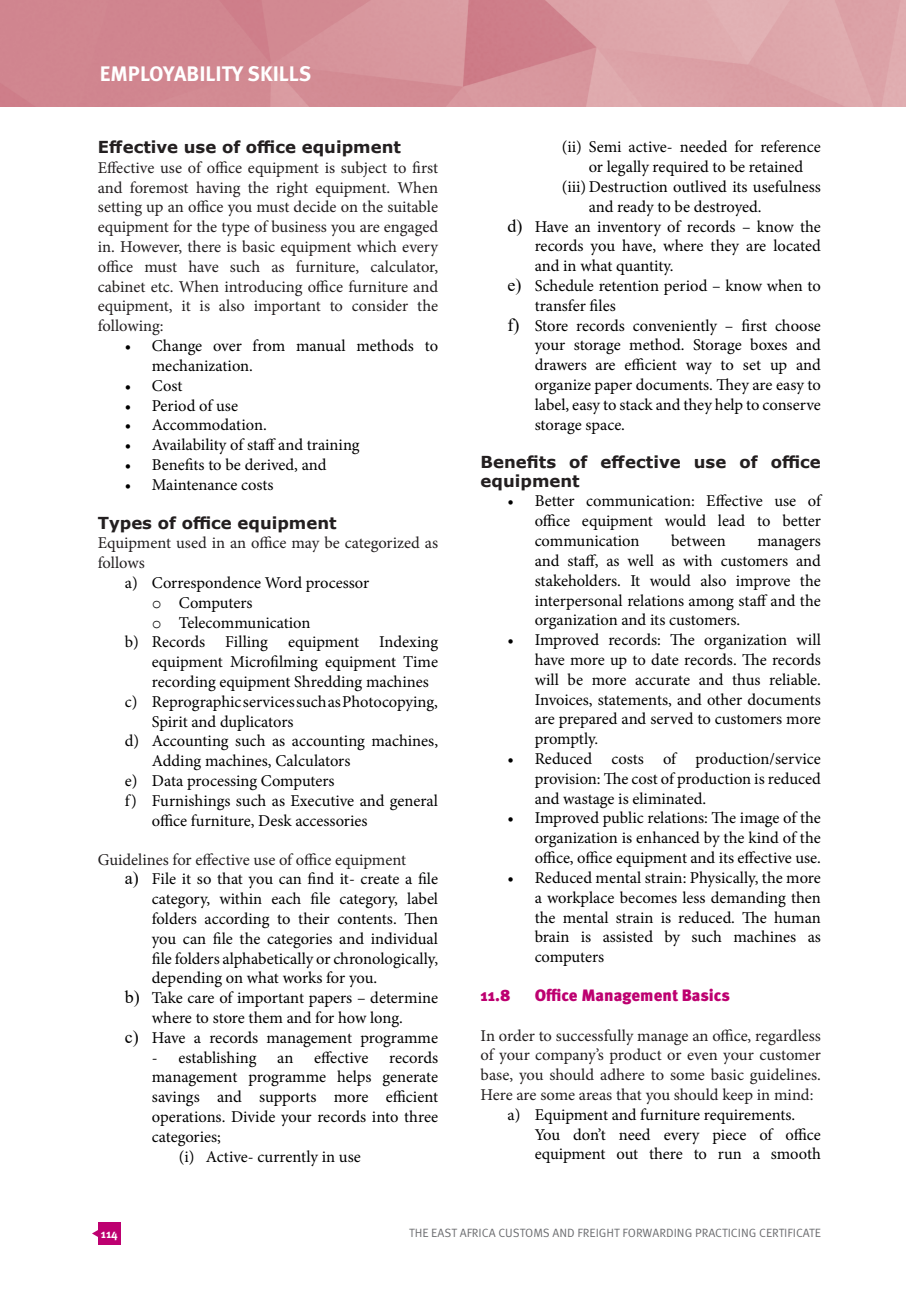
<style>
.page{position:relative;width:906px;height:1289px;background:#fff}
.page>*{position:absolute;margin:0;border:0;box-sizing:border-box;transform-origin:0 0}
.t1{font:700 21px "Meta Pro";color:#fff}
.t2{font:16.5px/19.8px "Minion Pro";letter-spacing:-.005em;color:#000;text-align:justify}
.t3{font:16.5px/19.8px "Minion Pro";letter-spacing:-.005em;color:#231f20;text-align:justify}
.t4{font:700 16.5px/18.9px "Verdana";color:#231f20}
.t5{font:900 16.5px "Meta Pro";letter-spacing:-.005em;color:#bd0070}
.t6{font:12px "Meta Pro";color:#6c6d70}
.t7{font:700 12px "Meta Pro";color:#fff}
.s1{font-family:"Courier New"}
.s2{font-family:"Times New Roman";font-size:18px}
</style>
<div class="page">
<div style="left:98px;top:1221px;width:23px;height:23px;background:#bd0070"></div>
<svg style="left:92px;top:1230px;width:6px;height:7px"></svg>
<p class="t1" style="left:100px;top:60px;width:213px">EMPLOYABILITY SKILLS</p>
<p class="t4" style="left:98px;top:137px;width:305px">Effective use of office equipment</p>
<p class="t3" style="left:98px;top:158px;width:342px">Effective use of office equipment is subject to first and foremost having the right equipment. When setting up an office you must decide on the suitable equipment for the type of business you are engaged in. However, there is basic equipment which every office must have such as furniture, calculator, cabinet etc. When introducing office furniture and equipment, it is also important to consider the following:</p>
<p class="t2" style="left:152px;top:336px;width:288px;text-indent:-27px">• Change over from manual methods to mechanization.</p>
<p class="t2" style="left:125px;top:375px;width:59px">• Cost</p>
<p class="t2" style="left:125px;top:395px;width:115px">• Period of use</p>
<p class="t2" style="left:125px;top:415px;width:143px">• Accommodation.</p>
<p class="t2" style="left:125px;top:435px;width:236px">• Availability of staff and training</p>
<p class="t2" style="left:125px;top:455px;width:203px">• Benefits to be derived, and</p>
<p class="t2" style="left:125px;top:474px;width:150px">• Maintenance costs</p>
<p class="t4" style="left:98px;top:513px;width:240px">Types of office equipment</p>
<p class="t3" style="left:98px;top:533px;width:342px">Equipment used in an office may be categorized as follows</p>
<p class="t2" style="left:125px;top:573px;width:246px">a) Correspondence Word processor</p>
<p class="t2" style="left:152px;top:592px;width:102px"><span class="s1">o</span> Computers</p>
<p class="t2" style="left:152px;top:612px;width:160px"><span class="s1">o</span> Telecommunication</p>
<p class="t2" style="left:152px;top:632px;width:288px;text-indent:-27px">b) Records Filling equipment Indexing equipment Microfilming equipment Time recording equipment Shredding machines</p>
<p class="t2" style="left:152px;top:691px;width:288px;text-indent:-27px">c) Reprographic services such as Photocopying,<br>Spirit and duplicators</p>
<p class="t2" style="left:152px;top:731px;width:288px;text-indent:-27px">d) Accounting such as accounting machines,<br>Adding machines, Calculators</p>
<p class="t2" style="left:125px;top:771px;width:211px">e) Data processing Computers</p>
<p class="t2" style="left:152px;top:790px;width:288px;text-indent:-27px">f) Furnishings such as Executive and general office furniture, Desk accessories</p>
<p class="t3" style="left:98px;top:849px;width:310px">Guidelines for effective use of office equipment</p>
<p class="t2" style="left:152px;top:869px;width:288px;text-indent:-27px"><span class="s2">a)</span> File it so that you can find it- create a file category, within each file category, label folders according to their contents. Then you can file the categories and individual file folders alphabetically or chronologically, depending on what works for you.</p>
<p class="t2" style="left:125px;top:988px;width:315px;text-align:center"><span class="s2">b)</span> Take care of important papers – determine where to store them and for how long.</p>
<p class="t2" style="left:125px;top:1027px;width:315px"><span class="s2">c)</span> Have a records management programme</p>
<p class="t2" style="left:152px;top:1047px;width:106px">- establishing</p>
<p class="t2" style="left:277px;top:1047px;width:18px">an</p>
<p class="t2" style="left:314px;top:1047px;width:56px">effective</p>
<p class="t2" style="left:152px;top:1047px;width:288px;text-indent:237px">records management programme helps generate savings and supports more efficient operations. Divide your records into three categories;</p>
<p class="t2" style="left:179px;top:1146px;width:183px">(i) Active- currently in use</p>
<p class="t2" style="left:561px;top:137px;width:261px;text-align:center">(ii) Semi active- needed for reference or legally required to be retained</p>
<p class="t2" style="left:588px;top:177px;width:234px;text-indent:-27px">(iii)Destruction outlived its usefulness and ready to be destroyed.</p>
<p class="t2" style="left:534px;top:216px;width:288px;text-indent:-27px"><span class="s2">d)</span> Have an inventory of records – know the records you have, where they are located and in what quantity.</p>
<p class="t2" style="left:534px;top:276px;width:288px;text-indent:-27px"><span class="s2">e)</span> Schedule retention period – know when to transfer files</p>
<p class="t2" style="left:534px;top:315px;width:288px;text-indent:-27px"><span class="s2">f)</span> Store records conveniently – first choose your storage method. Storage boxes and drawers are efficient way to set up and organize paper documents. They are easy to label, easy to stack and they help to conserve storage space.</p>
<p class="t4" style="left:480px;top:452px;width:342px">Benefits of effective use of office equipment</p>
<p class="t2" style="left:534px;top:491px;width:288px;text-indent:-27px">• Better communication: Effective use of office equipment would lead to better communication</p>
<p class="t2" style="left:671px;top:531px;width:56px">between</p>
<p class="t2" style="left:534px;top:531px;width:288px;text-indent:223px">managers and staff, as well as with customers and stakeholders. It would also improve the interpersonal relations among staff and the organization and its customers.</p>
<p class="t2" style="left:534px;top:630px;width:288px;text-indent:-27px">• Improved records: The organization will have more up to date records. The records will be more accurate and thus reliable.<br>Invoices, statements, and other documents are prepared and served to customers more promptly.</p>
<p class="t2" style="left:534px;top:749px;width:288px;text-indent:-27px">• Reduced costs of production/service provision: The cost of production is reduced and wastage is eliminated.</p>
<p class="t2" style="left:534px;top:808px;width:288px;text-indent:-27px">• Improved public relations: The image of the organization is enhanced by the kind of the office, office equipment and its effective use.</p>
<p class="t2" style="left:534px;top:867px;width:288px;text-indent:-27px">• Reduced mental strain: Physically, the more a workplace becomes less demanding then the mental strain is reduced. The human brain is assisted by such machines as computers</p>
<p class="t5" style="left:480px;top:984px;width:31px">11.8</p>
<p class="t5" style="left:534px;top:984px;width:197px">Office Management Basics</p>
<p class="t3" style="left:480px;top:1025px;width:342px">In order to successfully manage an office, regardless of your company’s product or even your customer base, you should adhere to some basic guidelines.<br>Here are some areas that you should keep in mind:</p>
<p class="t2" style="left:507px;top:1104px;width:289px">a) Equipment and furniture requirements.</p>
<p class="t2" style="left:534px;top:1124px;width:288px">You don’t need every piece of office equipment out there to run a smooth</p>
<p class="t7" style="left:101px;top:1226px;width:18px">114</p>
<p class="t6" style="left:409px;top:1224px;width:413px">THE EAST AFRICA CUSTOMS AND FREIGHT FORWARDING PRACTICING CERTIFICATE</p>
</div>
